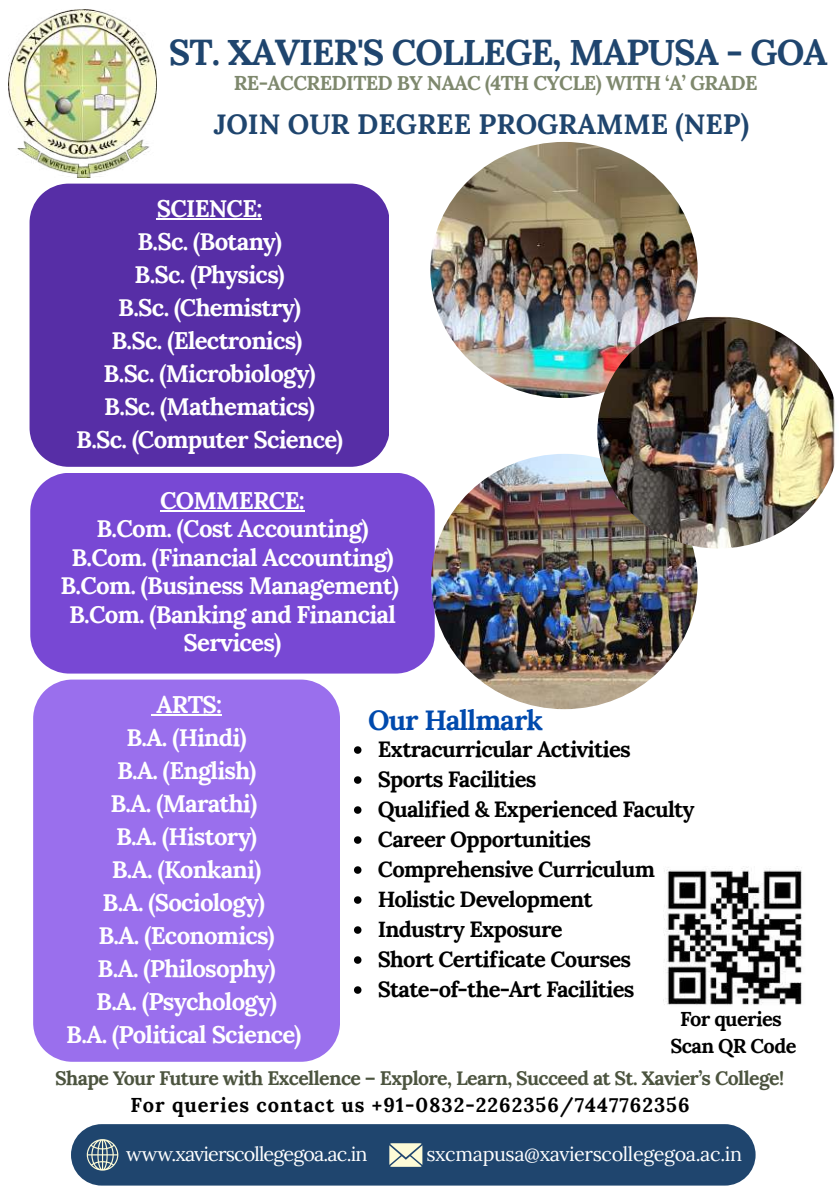
<style>
.page{position:relative;width:839px;height:1191px;background:#fff}
.page>*{position:absolute;margin:0;border:0;box-sizing:border-box;transform-origin:0 0}
.t1{font:700 36px "Lora";letter-spacing:-.03em;color:#1f456e}
.t2{font:700 28px "Lora";color:#1f456e}
.t3{font:700 28px "Lora";letter-spacing:-.03em;color:#004aad}
.t4{font:700 24px/33px "Lora";letter-spacing:-.03em;color:#fff;text-align:center}
.t5{font:700 22px/30px "Lora";letter-spacing:-.03em;color:#000}
.t6{font:700 20px "Lora";letter-spacing:.05em;color:#000}
.t7{font:700 20px "Lora";letter-spacing:-.03em;color:#7e886d}
.t8{font:700 20px/27px "Lora";letter-spacing:-.03em;color:#000;text-align:center}
.t9{font:19.8px "Lora";letter-spacing:-.02em;color:#fff}
.t10{font:19.8px "Lora";letter-spacing:-.04em;color:#fff}
.t11{font:700 19.6px "Lora";letter-spacing:-.03em;color:#4c543f}
</style>
<div class="page">
<img style="left:8px;top:9px;width:149px;height:168px">
<div style="left:71px;top:1124px;width:684px;height:62px;background:#1f456e;border-radius:31px"></div>
<svg style="left:87px;top:1139px;width:31px;height:32px"></svg>
<svg style="left:389px;top:1143px;width:33px;height:24px"></svg>
<div style="left:30px;top:184px;width:359px;height:283px;background:#572ea6"></div>
<hr style="left:157px;top:218px;width:105px;height:2px;background:#fff">
<div style="left:30px;top:473px;width:404px;height:201px;background:#7848d4"></div>
<hr style="left:160px;top:510px;width:144px;height:2px;background:#fff">
<div style="left:33px;top:680px;width:307px;height:382px;background:#9a6fed"></div>
<svg style="left:151px;top:714px;width:6px;height:2px"></svg>
<hr style="left:157px;top:714px;width:64px;height:2px;background:#fff">
<img style="left:431px;top:454px;width:266px;height:255px;border-radius:50%">
<img style="left:430px;top:142px;width:267px;height:256px;border-radius:50%">
<img style="left:597px;top:316px;width:241px;height:232px;border-radius:50%">
<img style="left:663px;top:866px;width:139px;height:139px">
<svg style="left:354px;top:746px;width:7px;height:8px"></svg>
<svg style="left:354px;top:776px;width:7px;height:8px"></svg>
<svg style="left:354px;top:806px;width:7px;height:8px"></svg>
<svg style="left:354px;top:836px;width:7px;height:8px"></svg>
<svg style="left:354px;top:866px;width:7px;height:8px"></svg>
<svg style="left:354px;top:896px;width:7px;height:8px"></svg>
<svg style="left:354px;top:926px;width:7px;height:8px"></svg>
<svg style="left:354px;top:956px;width:7px;height:8px"></svg>
<svg style="left:354px;top:986px;width:7px;height:8px"></svg>
<h1 class="t1" style="left:169px;top:29px;width:660px">ST. XAVIER'S COLLEGE, MAPUSA - GOA</h1>
<p class="t7" style="left:234px;top:70px;width:525px">RE-ACCREDITED BY NAAC (4TH CYCLE) WITH ‘A’ GRADE</p>
<p class="t2" style="left:214px;top:106px;width:536px">JOIN OUR DEGREE PROGRAMME (NEP)</p>
<p class="t4" style="left:76px;top:191px;width:268px">SCIENCE:<br>B.Sc. (Botany)<br>B.Sc. (Physics)<br>B.Sc. (Chemistry)<br>B.Sc. (Electronics)<br>B.Sc. (Microbiology)<br>B.Sc. (Mathematics)<br>B.Sc. (Computer Science)</p>
<p class="t4" style="left:60px;top:486px;width:340px;line-height:28.4px">COMMERCE:<br>B.Com. (Cost Accounting)<br>B.Com. (Financial Accounting)<br>B.Com. (Business Management)<br>B.Com. (Banking and Financial<br>Services)</p>
<p class="t4" style="left:66px;top:687px;width:236px">ARTS:<br>B.A. (Hindi)<br>B.A. (English)<br>B.A. (Marathi)<br>B.A. (History)<br>B.A. (Konkani)<br>B.A. (Sociology)<br>B.A. (Economics)<br>B.A. (Philosophy)<br>B.A. (Psychology)<br>B.A. (Political Science)</p>
<p class="t3" style="left:368px;top:702px;width:176px">Our Hallmark</p>
<p class="t5" style="left:378px;top:734px;width:318px">Extracurricular Activities<br>Sports Facilities<br>Qualified &amp; Experienced Faculty<br>Career Opportunities<br>Comprehensive Curriculum<br>Holistic Development<br>Industry Exposure<br>Short Certificate Courses<br>State-of-the-Art Facilities</p>
<p class="t8" style="left:670px;top:1005px;width:128px">For queries<br>Scan QR Code</p>
<p class="t11" style="left:55px;top:1065px;width:730px">Shape Your Future with Excellence – Explore, Learn, Succeed at St. Xavier’s College!</p>
<p class="t6" style="left:130px;top:1092px;width:560px">For queries contact us +91-0832-2262356/7447762356</p>
<p class="t10" style="left:126px;top:1141px;width:243px">www.xavierscollegegoa.ac.in</p>
<p class="t9" style="left:426px;top:1141px;width:317px">sxcmapusa@xavierscollegegoa.ac.in</p>
</div>
